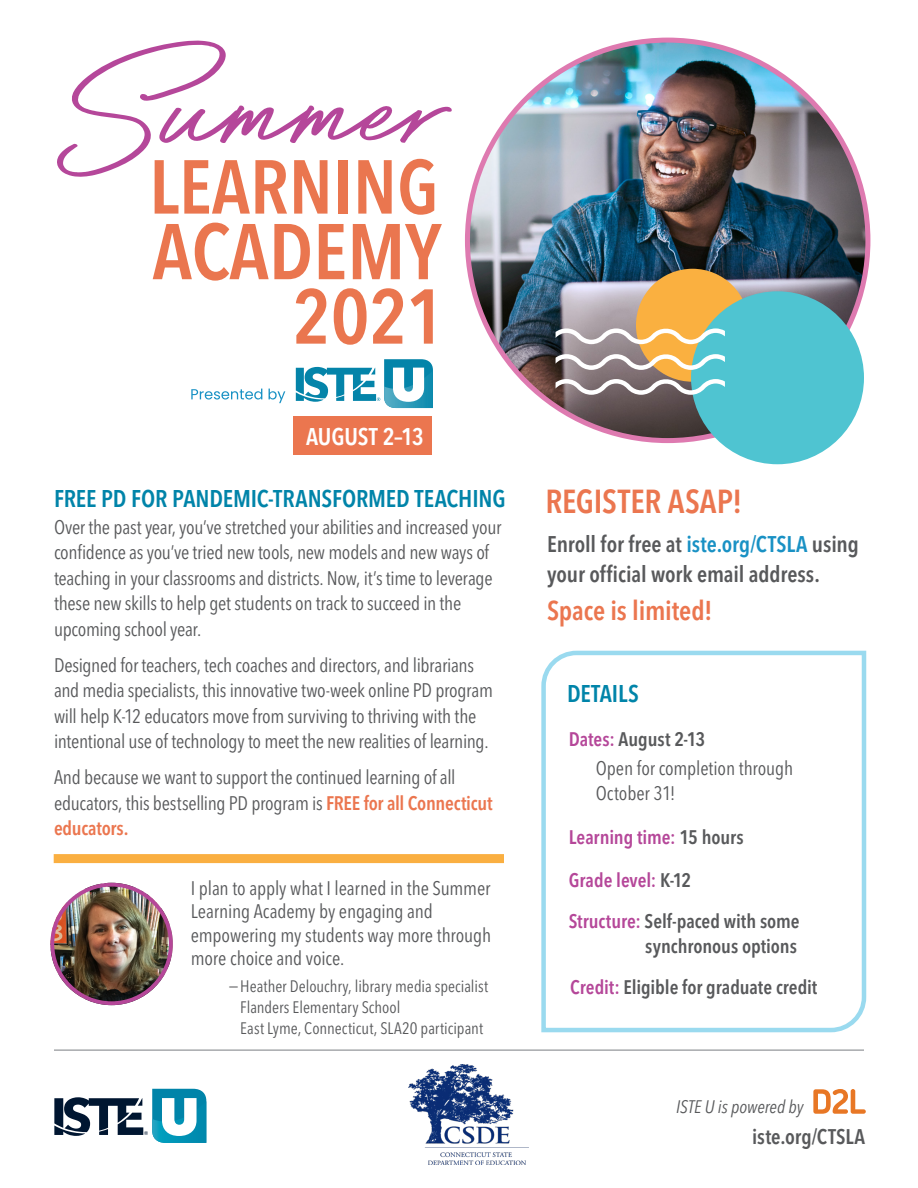
<style>
.page{position:relative;width:918px;height:1188px;background:#fff}
.page>*{position:absolute;margin:0;border:0;box-sizing:border-box;transform-origin:0 0}
.Subhead{font:600 condensed 33px "Avenir Next LT Pro";letter-spacing:-.005em;color:#eb764f}
.t1{font:600 condensed 27px "Avenir Next LT Pro";letter-spacing:-.005em;color:#eb764f}
.Subhead-2{font:600 condensed 24px "Avenir Next LT Pro";letter-spacing:-.005em;color:#0084a9}
.t2{font:600 condensed 24px "Avenir Next LT Pro";letter-spacing:-.01em;color:#fff}
.t3{font:600 condensed 22.5px/30px "Avenir Next LT Pro";letter-spacing:-.005em;color:#58595b}
.t4{font:600 condensed 21px "Avenir Next LT Pro";letter-spacing:.005em;color:#58595b}
.t5{font:condensed 19.5px/25.5px "Avenir Next LT Pro";letter-spacing:-.015em;color:#58595b}
.t6{font:600 condensed 19.5px "Avenir Next LT Pro";letter-spacing:-.005em;color:#58595b}
.t7{font:600 condensed 19.5px "Avenir Next LT Pro";letter-spacing:-.005em;color:#b54799}
.t8{font:italic condensed 18px "Avenir Next LT Pro";letter-spacing:-.005em;color:#58595b}
.t9{font:condensed 16.5px/21px "Avenir Next LT Pro";color:#58595b}
.s1{font-weight:600;color:#eb764f}
.s2{color:#1991c4}
.s3{color:#b54799}
.s4{color:#58595b}
</style>
<div class="page">
<hr style="left:54px;top:1049px;width:810px;height:2px;background:#a7a9ac">
<svg style="left:153px;top:223px;width:157px;height:58px"></svg>
<svg style="left:319px;top:224px;width:25px;height:55px"></svg>
<svg style="left:353px;top:224px;width:89px;height:55px"></svg>
<svg style="left:57px;top:41px;width:395px;height:174px"></svg>
<svg style="left:296px;top:288px;width:30px;height:56px"></svg>
<svg style="left:334px;top:288px;width:33px;height:57px"></svg>
<svg style="left:373px;top:288px;width:30px;height:56px"></svg>
<svg style="left:411px;top:289px;width:22px;height:55px"></svg>
<svg style="left:191px;top:389px;width:71px;height:11px"></svg>
<svg style="left:269px;top:389px;width:16px;height:14px"></svg>
<svg style="left:296px;top:359px;width:137px;height:49px"></svg>
<div style="left:294px;top:416px;width:138px;height:39px;background:#eb764f"></div>
<svg style="left:541px;top:650px;width:326px;height:383px"></svg>
<img style="left:469px;top:40px;width:401px;height:400px;border-radius:200px">
<div style="left:636px;top:269px;width:113px;height:113px;background:#fab040;border-radius:50%"></div>
<div style="left:691px;top:291px;width:173px;height:173px;background:#4fc4d1;border-radius:50%"></div>
<svg style="left:556px;top:377px;width:169px;height:18px"></svg>
<svg style="left:556px;top:352px;width:169px;height:18px"></svg>
<svg style="left:556px;top:327px;width:169px;height:17px"></svg>
<div style="left:54px;top:854px;width:450px;height:9px;background:#faaf41"></div>
<img style="left:50px;top:883px;width:123px;height:122px;border-radius:61px">
<div style="left:50px;top:883px;width:123px;height:122px;border:4px solid #b54799;border-radius:50%"></div>
<svg style="left:813px;top:1089px;width:53px;height:25px"></svg>
<svg style="left:54px;top:1089px;width:152px;height:54px"></svg>
<img style="left:409px;top:1064px;width:119px;height:101px">
<p class="t2" style="left:306px;top:422px;width:119px">AUGUST 2–13</p>
<p class="Subhead-2" style="left:54px;top:484px;width:453px">FREE PD FOR PANDEMIC-TRANSFORMED TEACHING</p>
<p class="t5" style="left:54px;top:514px;width:449px">Over the past year, you’ve stretched your abilities and increased your confidence as you’ve tried new tools, new models and new ways of teaching in your classrooms and districts. Now, it’s time to leverage these new skills to help get students on track to succeed in the upcoming school year.</p>
<p class="t5" style="left:54px;top:652px;width:440px">Designed for teachers, tech coaches and directors, and librarians and media specialists, this innovative two-week online PD program will help K-12 educators move from surviving to thriving with the intentional use of technology to meet the new realities of learning.</p>
<p class="t5" style="left:54px;top:764px;width:440px">And because we want to support the continued learning of all educators, this bestselling PD program is <span class="s1">FREE for all Connecticut educators.</span></p>
<p class="t5" style="left:191px;top:876px;width:302px;line-height:23.4px">I plan to apply what I learned in the Summer Learning Academy by engaging and empowering my students way more through more choice and voice.</p>
<p class="t9" style="left:240px;top:976px;width:249px;text-indent:-12px">−Heather Delouchry, library media specialist<br>Flanders Elementary School<br>East Lyme, Connecticut, SLA20 participant</p>
<p class="Subhead" style="left:545px;top:481px;width:199px">REGISTER ASAP!</p>
<p class="t3" style="left:547px;top:529px;width:313px">Enroll for free at <span class="s2">iste.org/CTSLA</span> using your official work email address.</p>
<p class="t1" style="left:547px;top:594px;width:167px">Space is limited!</p>
<p class="Subhead-2" style="left:567px;top:679px;width:73px">DETAILS</p>
<p class="t6" style="left:569px;top:728px;width:138px"><span class="s3">Dates:</span> August 2-13</p>
<p class="t5" style="left:596px;top:755px;width:199px">Open for completion through<br>October 31!</p>
<p class="t7" style="left:569px;top:825px;width:176px">Learning time: <span class="s4">15 hours</span></p>
<p class="t7" style="left:569px;top:869px;width:124px">Grade level: <span class="s4">K-12</span></p>
<p class="t6" style="left:569px;top:909px;width:232px"><span class="s3">Structure:</span> Self-paced with some</p>
<p class="t6" style="left:645px;top:935px;width:153px">synchronous options</p>
<p class="t6" style="left:570px;top:975px;width:249px"><span class="s3">Credit:</span> Eligible for graduate credit</p>
<p class="t8" style="left:676px;top:1096px;width:129px">ISTE U is powered by</p>
<p class="t4" style="left:752px;top:1123px;width:115px">iste.org/CTSLA</p>
</div>
